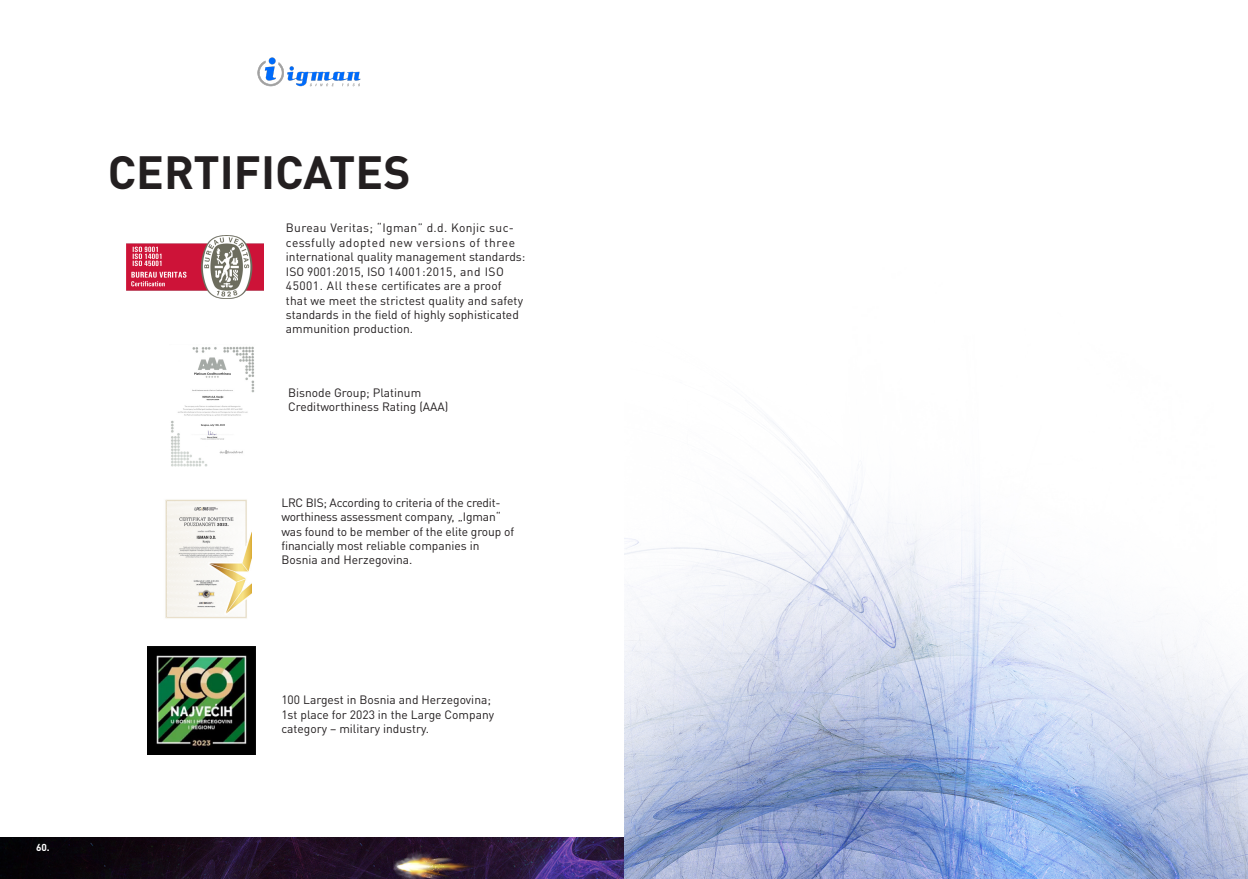
<style>
.page{position:relative;width:1248px;height:879px;background:#fff}
.page>*{position:absolute;margin:0;border:0;box-sizing:border-box;transform-origin:0 0}
.t1{font:700 46px "DIN Pro";color:#231f20}
.t2{font:12px/14.4px "DIN Pro";color:#231f20}
.t3{font:700 10px "DIN Pro";color:#fff}
</style>
<div class="page">
<img style="left:0;top:838px;width:623px;height:41px">
<img style="left:624px;top:421px;width:623px;height:458px">
<img style="left:257px;top:57px;width:104px;height:30px">
<img style="left:126px;top:235px;width:138px;height:64px">
<img style="left:171px;top:346px;width:83px;height:121px">
<img style="left:147px;top:646px;width:108px;height:108px">
<img style="left:165px;top:499px;width:86px;height:120px">
<img style="left:391px;top:849px;width:88px;height:30px">
<p class="t3" style="left:36px;top:838px;width:15px">60.</p>
<p class="t1" style="left:108px;top:134px;width:304px">CERTIFICATES</p>
<p class="t2" style="left:286px;top:220px;width:241px">Bureau Veritas; “Igman” d.d. Konjic suc&shy;cessfully adopted new versions of three international quality management standards:<br>ISO 9001:2015, ISO 14001:2015, and ISO 45001. All these certificates are a proof that we meet the strictest quality and safety standards in the field of highly sophisticated ammunition production.</p>
<p class="t2" style="left:288px;top:384px;width:135px">Bisnode Group; Platinum</p>
<p class="t2" style="left:288px;top:398px;width:162px">Creditworthiness Rating (AAA)</p>
<p class="t2" style="left:281px;top:494px;width:234px">LRC BIS; According to criteria of the credit&shy;worthiness assessment company, „Igman“ was found to be member of the elite group of financially most reliable companies in</p>
<p class="t2" style="left:281px;top:552px;width:133px">Bosnia and Herzegovina.</p>
<p class="t2" style="left:281px;top:691px;width:214px">100 Largest in Bosnia and Herzegovina;<br>1st place for 2023 in the Large Company category – military industry.</p>
</div>
